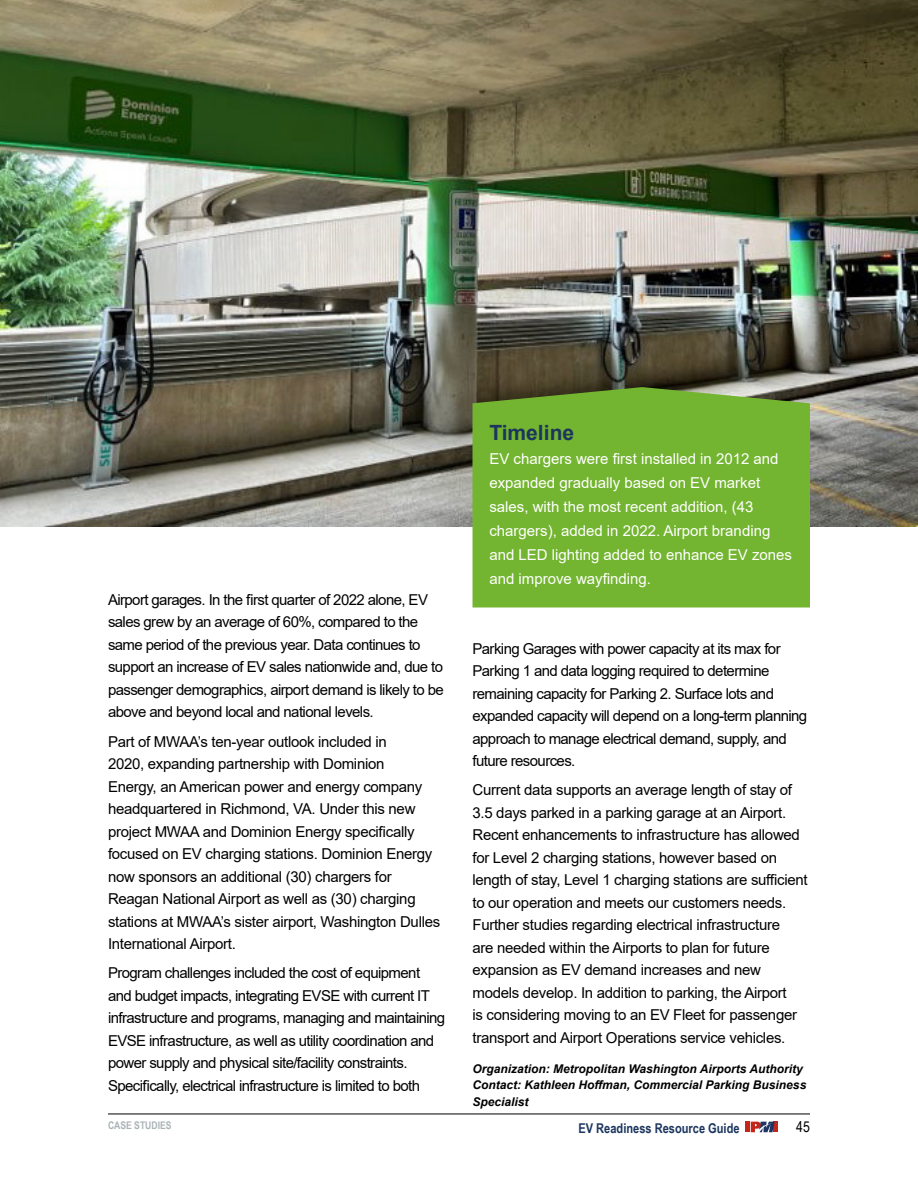
<style>
.page{position:relative;width:918px;height:1188px;background:#fff}
.page>*{position:absolute;margin:0;border:0;box-sizing:border-box;transform-origin:0 0}
.t1{font:700 21px "Arial";color:#1c355e}
.t2{font:15px/22.5px "Arial";letter-spacing:-.02em;color:#000}
.t3{font:15px/22.5px "Arial";letter-spacing:-.04em;color:#000}
.t4{font:15px/24px "Arial";color:#fff}
.t5{font:15px "Arial Narrow";color:#000}
.t6{font:700 13.5px "Arial Narrow";color:#1c355e}
.t7{font:italic 700 12px/16.5px "Arial";color:#000}
.t8{font:700 10.5px "Arial Narrow";color:#a9b3b6}
</style>
<div class="page">
<hr style="left:108px;top:1114px;width:702px;height:1px;background:#000">
<hr style="left:774px;top:1122px;width:4px;height:10px;background:#c3271b">
<hr style="left:746px;top:1122px;width:4px;height:10px;background:#c3271b">
<svg style="left:751px;top:1122px;width:24px;height:10px"></svg>
<img style="left:0;top:0;width:918px;height:526px">
<div style="left:473px;top:387px;width:337px;height:221px;background:#73b530"></div>
<p class="t3" style="left:108px;top:588px;width:337px">Airport garages. In the first quarter of 2022 alone, EV sales grew by an average of 60%, compared to the same period of the previous year. Data continues to support an increase of EV sales nationwide and, due to passenger demographics, airport demand is likely to be above and beyond local and national levels.</p>
<p class="t2" style="left:108px;top:730px;width:334px">Part of MWAA’s ten-year outlook included in<br>2020, expanding partnership with Dominion<br>Energy, an American power and energy company headquartered in Richmond, VA. Under this new project MWAA and Dominion Energy specifically focused on EV charging stations. Dominion Energy now sponsors an additional (30) chargers for Reagan National Airport as well as (30) charging stations at MWAA’s sister airport, Washington Dulles International Airport.</p>
<p class="t3" style="left:108px;top:962px;width:339px">Program challenges included the cost of equipment and budget impacts, integrating EVSE with current IT infrastructure and programs, managing and maintaining EVSE infrastructure, as well as utility coordination and power supply and physical site/facility constraints.<br>Specifically, electrical infrastructure is limited to both</p>
<h1 class="t1" style="left:489px;top:418px;width:86px">Timeline</h1>
<p class="t4" style="left:489px;top:447px;width:304px">EV chargers were first installed in 2012 and expanded gradually based on EV market sales, with the most recent addition, (43 chargers), added in 2022. Airport branding and LED lighting added to enhance EV zones and improve wayfinding.</p>
<p class="t3" style="left:472px;top:637px;width:336px">Parking Garages with power capacity at its max for Parking 1 and data logging required to determine remaining capacity for Parking 2. Surface lots and expanded capacity will depend on a long-term planning approach to manage electrical demand, supply, and future resources.</p>
<p class="t2" style="left:472px;top:779px;width:337px">Current data supports an average length of stay of 3.5 days parked in a parking garage at an Airport.<br>Recent enhancements to infrastructure has allowed for Level 2 charging stations, however based on length of stay, Level 1 charging stations are sufficient to our operation and meets our customers needs.<br>Further studies regarding electrical infrastructure<br>are needed within the Airports to plan for future expansion as EV demand increases and new models develop. In addition to parking, the Airport<br>is considering moving to an EV Fleet for passenger transport and Airport Operations service vehicles.</p>
<p class="t7" style="left:472px;top:1061px;width:335px">Organization: Metropolitan Washington Airports Authority<br>Contact: Kathleen Hoffman, Commercial Parking Business<br>Specialist</p>
<p class="t8" style="left:108px;top:1118px;width:65px">CASE STUDIES</p>
<p class="t6" style="left:578px;top:1118px;width:163px">EV Readiness Resource Guide</p>
<p class="t5" style="left:796px;top:1115px;width:15px">45</p>
</div>
